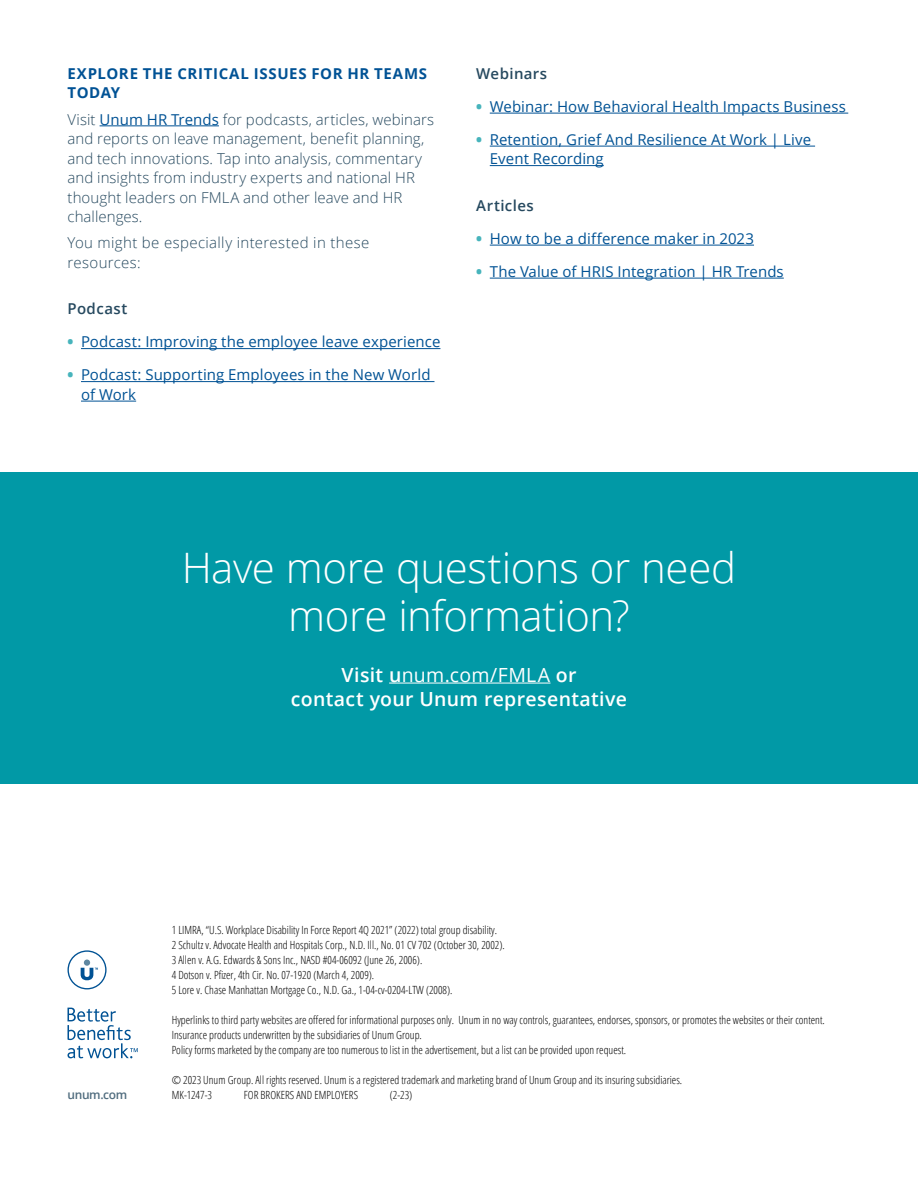
<style>
.page{position:relative;width:918px;height:1188px;background:#fff}
.page>*{position:absolute;margin:0;border:0;box-sizing:border-box;transform-origin:0 0}
.t1{font:300 42px/48px "Open Sans";letter-spacing:-.01em;color:#fff;text-align:center}
.t2{font:600 19.5px/24px "Open Sans";letter-spacing:.015em;color:#fff;text-align:center}
.t3{font:15px/19.5px "Open Sans";letter-spacing:.005em;color:#015294}
.t4{font:300 15px/19.5px "Open Sans";letter-spacing:.005em;color:#26495f}
.t5{font:300 15px/19.5px "Open Sans";letter-spacing:.025em;color:#26495f}
.t6{font:700 15px/19.5px "Open Sans";letter-spacing:.045em;color:#005295}
.t7{font:600 15px "Open Sans";letter-spacing:.03em;color:#26495f}
.t8{font:600 12px "Open Sans";letter-spacing:-.03em;color:#516d7f}
.t9{font:300 11.25px/15px "Open Sans Condensed";color:#000}
.s1{font-weight:400;color:#015294}
.s2{font-weight:800;color:#47b4bc}
.s3{font-weight:400}
</style>
<div class="page">
<hr style="left:490px;top:113px;width:358px;height:1px;background:#015294">
<hr style="left:490px;top:146px;width:325px;height:1px;background:#015294">
<hr style="left:490px;top:165px;width:114px;height:1px;background:#015294">
<hr style="left:490px;top:245px;width:264px;height:1px;background:#015294">
<hr style="left:490px;top:278px;width:294px;height:1px;background:#015294">
<hr style="left:100px;top:125px;width:119px;height:1px;background:#015294">
<hr style="left:81px;top:348px;width:359px;height:1px;background:#015294">
<hr style="left:81px;top:381px;width:353px;height:1px;background:#015294">
<hr style="left:81px;top:401px;width:55px;height:1px;background:#015294">
<div style="left:0;top:472px;width:918px;height:312px;background:#0199a6"></div>
<hr style="left:389px;top:683px;width:162px;height:1px;background:#fff">
<svg style="left:68px;top:950px;width:39px;height:39px"></svg>
<svg style="left:67px;top:1008px;width:71px;height:50px"></svg>
<h3 class="t6" style="left:68px;top:63px;width:361px">EXPLORE THE CRITICAL ISSUES FOR HR TEAMS<br>TODAY</h3>
<p class="t4" style="left:68px;top:109px;width:368px">Visit <span class="s1">Unum HR Trends</span> for podcasts, articles, webinars and reports on leave management, benefit planning, and tech innovations. Tap into analysis, commentary and insights from industry experts and national HR thought leaders on FMLA and other leave and HR challenges.</p>
<h3 class="t5" style="left:68px;top:233px;width:303px">You might be especially interested in these resources:</h3>
<h3 class="t7" style="left:68px;top:299px;width:61px">Podcast</h3>
<h3 class="t3" style="left:68px;top:332px;width:374px"><span class="s2">•</span> Podcast: Improving the employee leave experience</h3>
<h3 class="t3" style="left:81px;top:365px;width:351px;text-indent:-14px"><span class="s2">•</span> Podcast: Supporting Employees in the New World of Work</h3>
<h3 class="t7" style="left:476px;top:63px;width:73px">Webinars</h3>
<h3 class="t3" style="left:476px;top:96px;width:371px"><span class="s2">•</span> Webinar: How Behavioral Health Impacts Business</h3>
<h3 class="t3" style="left:490px;top:129px;width:323px;text-indent:-14px"><span class="s2">•</span> Retention, Grief And Resilience At Work | Live<br>Event Recording</h3>
<h3 class="t7" style="left:476px;top:195px;width:59px">Articles</h3>
<h3 class="t3" style="left:476px;top:228px;width:279px"><span class="s2">•</span> How to be a difference maker in 2023</h3>
<h3 class="t3" style="left:476px;top:261px;width:309px"><span class="s2">•</span> The Value of HRIS Integration | HR Trends</h3>
<h1 class="t1" style="left:182px;top:542px;width:556px">Have more questions or need more information?</h1>
<h2 class="t2" style="left:291px;top:662px;width:338px">Visit u<span class="s3">num.com/FMLA</span> or<br>contact your Unum representative</h2>
<p class="t9" style="left:172px;top:922px;width:335px">1 LIMRA, “U.S. Workplace Disability In Force Report 4Q 2021” (2022) total group disability.<br>2 Schultz v. Advocate Health and Hospitals Corp., N.D. Ill., No. 01 CV 702 (October 30, 2002).<br>3 Allen v. A.G. Edwards &amp; Sons Inc., NASD #04-06092 (June 26, 2006).<br>4 Dotson v. Pfizer, 4th Cir. No. 07-1920 (March 4, 2009).<br>5 Lore v. Chase Manhattan Mortgage Co., N.D. Ga., 1-04-cv-0204-LTW (2008).</p>
<p class="t9" style="left:172px;top:1012px;width:655px">Hyperlinks to third party websites are offered for informational purposes only. Unum in no way controls, guarantees, endorses, sponsors, or promotes the websites or their content.<br>Insurance products underwritten by the subsidiaries of Unum Group.<br>Policy forms marketed by the company are too numerous to list in the advertisement, but a list can be provided upon request.</p>
<p class="t9" style="left:172px;top:1072px;width:512px">© 2023 Unum Group. All rights reserved. Unum is a registered trademark and marketing brand of Unum Group and its insuring subsidiaries.</p>
<p class="t8" style="left:68px;top:1086px;width:61px">unum.com</p>
<p class="t9" style="left:172px;top:1087px;width:42px">MK-1247-3</p>
<p class="t9" style="left:244px;top:1087px;width:116px">FOR BROKERS AND EMPLOYERS</p>
<p class="t9" style="left:390px;top:1087px;width:24px">(2-23)</p>
</div>
